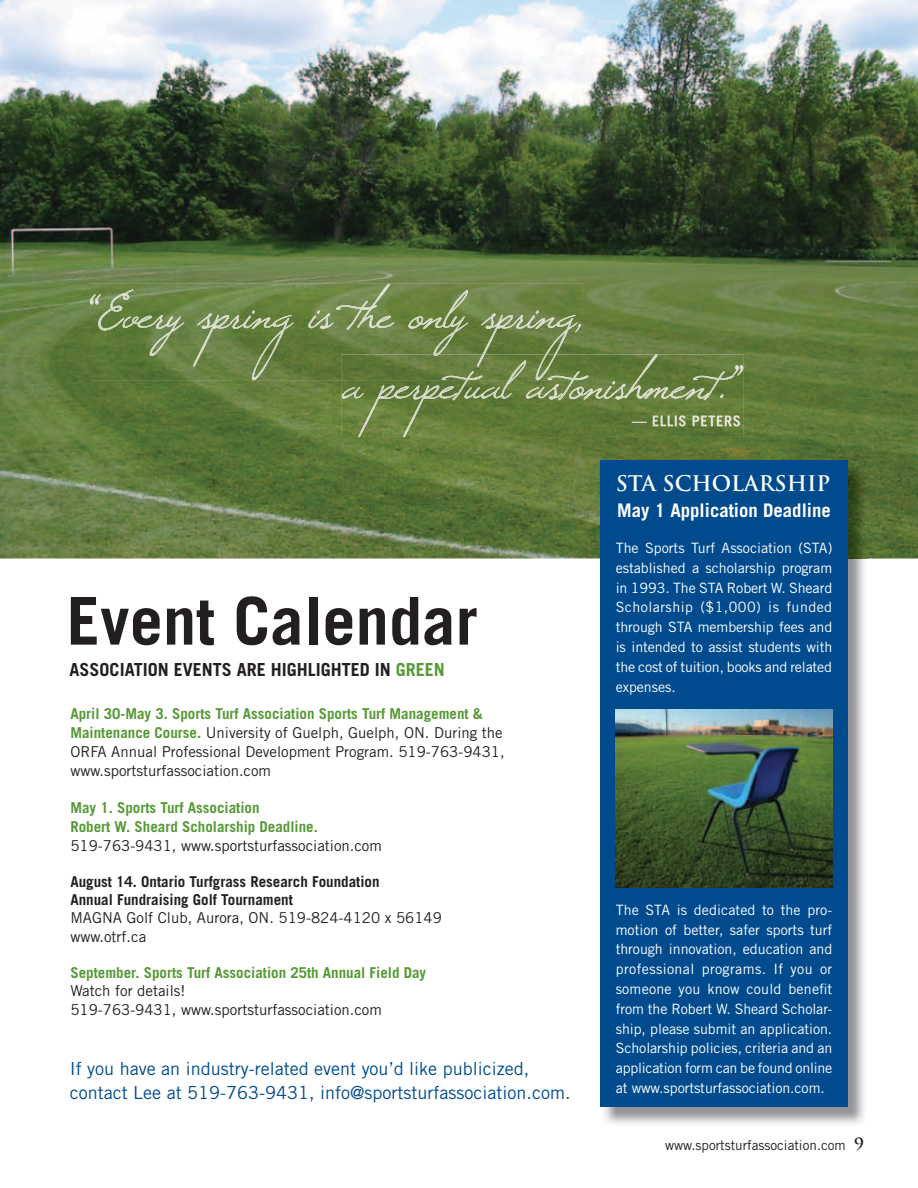
<style>
.page{position:relative;width:918px;height:1188px;background:#fff}
.page>*{position:absolute;margin:0;border:0;box-sizing:border-box;transform-origin:0 0}
.t1{font:700 66px "Trade Gothic";color:#231f20}
.t2{font:700 21px "Trajan Pro";color:#fff}
.t3{font:700 18.75px "Trade Gothic";color:#fff}
.t4{font:18px/24px "Trade Gothic";color:#004b8e}
.t5{font:700 18px "Trade Gothic";color:#231f20}
.t6{font:15px/18.8px "Trade Gothic";color:#231f20}
.t7{font:700 15px/18.8px "Trade Gothic";color:#569936}
.t8{font:700 15px/18px "Trade Gothic";color:#231f20}
.t9{font:14.25px/19.8px "Trade Gothic";letter-spacing:-.005em;color:#fff;text-align:justify}
.t10{font:13.5px "Trade Gothic";color:#231f20}
.s1{color:#569936}
.s2{font-weight:700;color:#569936}
.s3{font-family:"Trajan Pro";font-weight:700;font-size:16.5px}
</style>
<div class="page">
<img style="left:0;top:0;width:918px;height:559px">
<img style="left:604px;top:462px;width:263px;height:662px">
<div style="left:601px;top:460px;width:247px;height:647px;background:#004b8e"></div>
<img style="left:616px;top:710px;width:216px;height:178px">
<img style="left:90px;top:330px;width:299px;height:50px">
<img style="left:90px;top:284px;width:304px;height:46px">
<img style="left:342px;top:354px;width:401px;height:83px">
<img style="left:572px;top:355px;width:171px;height:45px">
<img style="left:342px;top:354px;width:227px;height:26px">
<img style="left:434px;top:354px;width:122px;height:26px">
<img style="left:442px;top:361px;width:127px;height:19px">
<img style="left:569px;top:354px;width:87px;height:45px">
<img style="left:632px;top:415px;width:108px;height:12px">
<h1 class="t1" style="left:67px;top:581px;width:413px">Event Calendar</h1>
<p class="t5" style="left:70px;top:659px;width:377px">ASSOCIATION EVENTS ARE HIGHLIGHTED IN <span class="s1">GREEN</span></p>
<p class="t6" style="left:70px;top:705px;width:436px"><span class="s2">April 30-May 3. Sports Turf Association Sports Turf Management &amp; Maintenance Course.</span> University of Guelph, Guelph, ON. During the ORFA Annual Professional Development Program. 519-763-9431, www.sportsturfassociation.com</p>
<p class="t7" style="left:70px;top:798px;width:249px">May 1. Sports Turf Association<br>Robert W. Sheard Scholarship Deadline.</p>
<p class="t6" style="left:70px;top:836px;width:313px">519-763-9431, www.sportsturfassociation.com</p>
<p class="t8" style="left:70px;top:872px;width:311px">August 14. Ontario Turfgrass Research Foundation<br>Annual Fundraising Golf Tournament</p>
<p class="t6" style="left:70px;top:909px;width:373px">MAGNA Golf Club, Aurora, ON. 519-824-4120 x 56149 www.otrf.ca</p>
<p class="t7" style="left:70px;top:963px;width:357px">September. Sports Turf Association 25th Annual Field Day</p>
<p class="t6" style="left:70px;top:981px;width:313px">Watch for details!<br>519-763-9431, www.sportsturfassociation.com</p>
<p class="t4" style="left:70px;top:1056px;width:502px">If you have an industry-related event you’d like publicized, contact Lee at 519-763-9431, info@sportsturfassociation.com.</p>
<h2 class="t2" style="left:616px;top:470px;width:216px">STA SCHOLARSHIP</h2>
<h3 class="t3" style="left:617px;top:499px;width:215px">May 1 Application Deadline</h3>
<p class="t9" style="left:616px;top:538px;width:218px">The Sports Turf Association (STA) established a scholarship program in 1993. The STA Robert W. Sheard Scholarship ($1,000) is funded through STA membership fees and is intended to assist students with the cost of tuition, books and related expenses.</p>
<p class="t9" style="left:616px;top:900px;width:218px">The STA is dedicated to the pro&shy;motion of better, safer sports turf through innovation, education and professional programs. If you or someone you know could benefit from the Robert W. Sheard Scholar&shy;ship, please submit an application.<br>Scholarship policies, criteria and an application form can be found online at www.sportsturfassociation.com.</p>
<p class="t10" style="left:665px;top:1137px;width:200px">www.sportsturfassociation.com <span class="s3">9</span></p>
</div>
